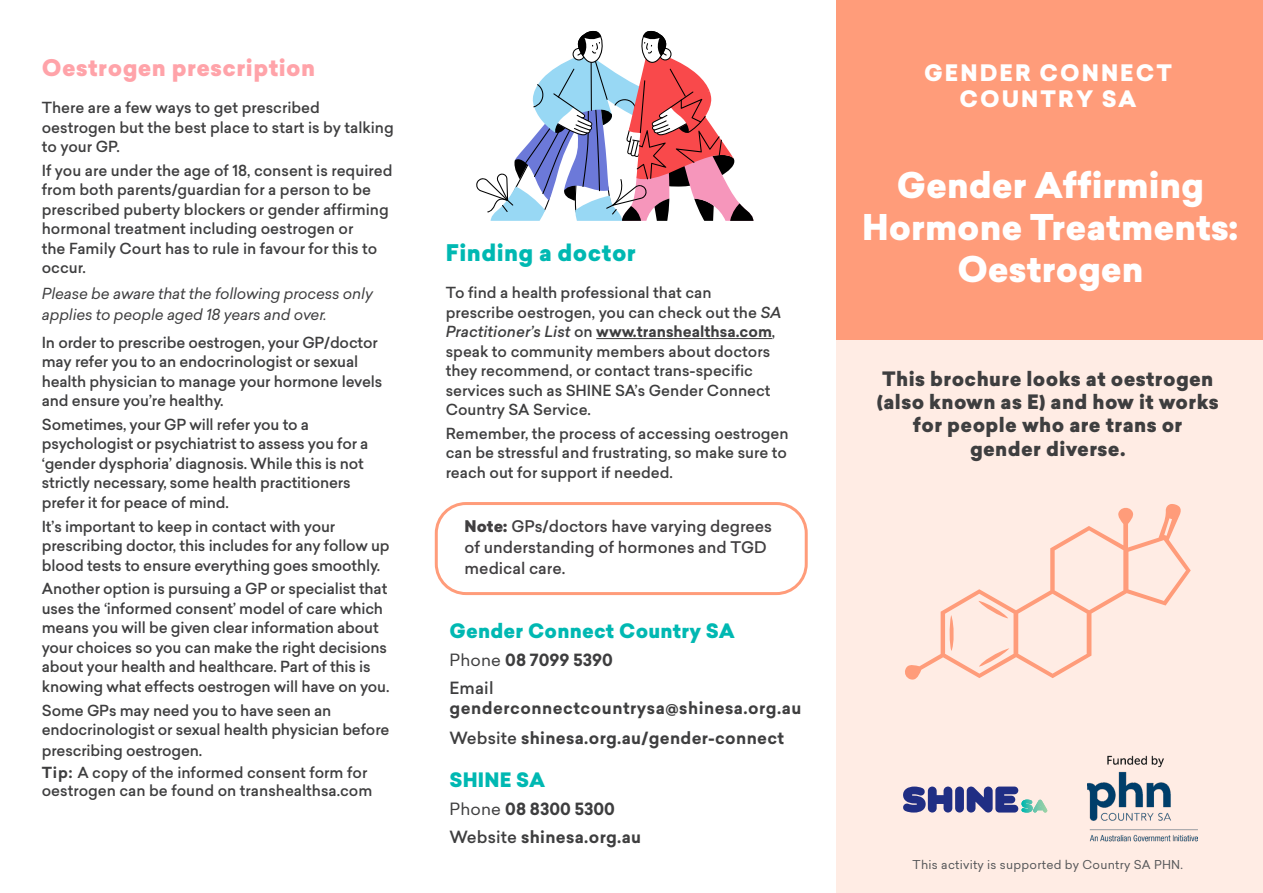
<style>
.page{position:relative;width:1263px;height:893px;background:#fff}
.page>*{position:absolute;margin:0;border:0;box-sizing:border-box;transform-origin:0 0}
._01_Cover_Title{font:900 34.8px "Sailec";color:#fff}
.Sub-heading{font:900 22.5px "Sailec";letter-spacing:.02em;color:#ffa3a9}
.Sub-heading-2{font:900 22.5px "Sailec";letter-spacing:.02em;color:#00b8b2}
._01_Cover_Title-2{font:900 22.2px/26.7px "Sailec";letter-spacing:.09em;color:#fff;text-align:center}
._01_Cover_Title-3{font:900 19.5px/23.4px "Sailec";letter-spacing:.02em;color:#3e3e3f;text-align:center}
.Body_Text__dark{font:900 19.5px "Sailec";letter-spacing:.01em;color:#00b8b2}
.Body_Text__Light{font:900 19.5px "Sailec";letter-spacing:.01em;color:#00b8b2}
.Body_Text__Light-2{font:700 16.5px/19.8px "Sailec";letter-spacing:.02em;color:#3e3e3f}
.Body_Text__dark-2{font:700 16.5px "Sailec";color:#3e3e3f}
.Body_Text__Light-3{font:700 16.5px "Sailec";color:#3e3e3f}
.Paragraph_Style_4{font:500 15.75px/21px "Sailec";color:#413f41}
.Paragraph_Style_6{font:500 15px/19.5px "Sailec";letter-spacing:-.01em;color:#3e3e3f}
.Paragraph_Style_3{font:italic 15px/21px "Sailec";letter-spacing:-.01em;color:#3e3e3f}
.Paragraph_Style_3-2{font:500 15px/18px "Sailec";color:#3e3e3f}
.t1{font:12px "Sailec";letter-spacing:.02em;color:#57585a}
.s1{font-weight:700}
.s2{font-style:italic}
.s3{font-weight:900}
.s4{font-weight:400}
.s5{font-weight:500}
</style>
<div class="page">
<div style="left:837px;top:339px;width:426px;height:554px;background:#ffece4"></div>
<div style="left:837px;top:0;width:426px;height:339px;background:#ff9c7a"></div>
<hr style="left:596px;top:338px;width:176px;height:1px;background:#3e3e3f">
<div style="left:435px;top:502px;width:373px;height:93px;border:3px solid #ff9c7a;border-radius:30px"></div>
<svg style="left:476px;top:30px;width:278px;height:191px"></svg>
<div style="left:955px;top:786px;width:9px;height:26px;background:#202e84;border-radius:4px"></div>
<svg style="left:903px;top:786px;width:49px;height:26px"></svg>
<svg style="left:967px;top:786px;width:80px;height:26px"></svg>
<img style="left:1088px;top:755px;width:109px;height:87px">
<svg style="left:905px;top:504px;width:286px;height:176px"></svg>
<svg style="left:978px;top:601px;width:30px;height:17px"></svg>
<svg style="left:979px;top:648px;width:30px;height:19px"></svg>
<svg style="left:949px;top:615px;width:5px;height:36px"></svg>
<p class="Sub-heading" style="left:42px;top:52px;width:275px">Oestrogen prescription</p>
<p class="Paragraph_Style_6" style="left:42px;top:98px;width:353px">There are a few ways to get prescribed oestrogen but the best place to start is by talking to your GP.</p>
<p class="Paragraph_Style_6" style="left:42px;top:161px;width:352px">If you are under the age of 18, consent is required from both parents/guardian for a person to be prescribed puberty blockers or gender affirming hormonal treatment including oestrogen or<br>the Family Court has to rule in favour for this to occur.</p>
<p class="Paragraph_Style_3" style="left:42px;top:282px;width:333px">Please be aware that the following process only applies to people aged 18 years and over.</p>
<p class="Paragraph_Style_6" style="left:42px;top:332px;width:342px">In order to prescribe oestrogen, your GP/doctor may refer you to an endocrinologist or sexual health physician to manage your hormone levels and ensure you’re healthy.</p>
<p class="Paragraph_Style_6" style="left:42px;top:415px;width:328px">Sometimes, your GP will refer you to a psychologist or psychiatrist to assess you for a ‘gender dysphoria’ diagnosis. While this is not strictly necessary, some health practitioners prefer it for peace of mind.</p>
<p class="Paragraph_Style_6" style="left:42px;top:516px;width:349px">It’s important to keep in contact with your prescribing doctor, this includes for any follow up blood tests to ensure everything goes smoothly.</p>
<p class="Paragraph_Style_6" style="left:42px;top:579px;width:349px">Another option is pursuing a GP or specialist that uses the ‘informed consent’ model of care which means you will be given clear information about your choices so you can make the right decisions about your health and healthcare. Part of this is knowing what effects oestrogen will have on you.</p>
<p class="Paragraph_Style_6" style="left:42px;top:700px;width:349px">Some GPs may need you to have seen an endocrinologist or sexual health physician before</p>
<p class="Paragraph_Style_6" style="left:42px;top:741px;width:162px">prescribing oestrogen.</p>
<p class="Paragraph_Style_3-2" style="left:42px;top:764px;width:332px"><span class="s1">Tip:</span> A copy of the informed consent form for oestrogen can be found on transhealthsa.com</p>
<p class="Sub-heading-2" style="left:446px;top:237px;width:192px">Finding a doctor</p>
<p class="Paragraph_Style_6" style="left:446px;top:283px;width:337px">To find a health professional that can prescribe oestrogen, you can check out the <span class="s2">SA Practitioner’s List</span> on <span class="s1">www.transhealthsa.com</span>, speak to community members about doctors they recommend, or contact trans-specific services such as SHINE SA’s Gender Connect Country SA Service.</p>
<p class="Paragraph_Style_6" style="left:446px;top:424px;width:344px;text-align:justify">Remember, the process of accessing oestrogen can be stressful and frustrating, so make sure to reach out for support if needed.</p>
<p class="Paragraph_Style_4" style="left:465px;top:516px;width:309px"><span class="s3">Note:</span> GPs/doctors have varying degrees of understanding of hormones and TGD medical care.</p>
<p class="Body_Text__dark" style="left:449px;top:616px;width:287px">Gender Connect Country SA</p>
<p class="Body_Text__dark-2" style="left:449px;top:648px;width:165px"><span class="s4">Phone</span> 08 7099 5390</p>
<p class="Body_Text__Light-2" style="left:449px;top:679px;width:353px"><span class="s5">Email </span>genderconnectcountrysa@shinesa.org.au</p>
<p class="Body_Text__Light-2" style="left:449px;top:729px;width:336px"><span class="s5">Website</span> shinesa.org.au/gender-connect</p>
<p class="Body_Text__Light" style="left:449px;top:766px;width:97px">SHINE SA</p>
<p class="Body_Text__Light-3" style="left:449px;top:797px;width:167px"><span class="s4">Phone</span> 08 8300 5300</p>
<p class="Body_Text__Light-2" style="left:449px;top:828px;width:193px"><span class="s5">Website</span> shinesa.org.au</p>
<p class="_01_Cover_Title-2" style="left:924px;top:60px;width:249px">GENDER CONNECT<br>COUNTRY SA</p>
<p class="_01_Cover_Title" style="left:897px;top:160px;width:308px">Gender Affirming</p>
<p class="_01_Cover_Title" style="left:862px;top:202px;width:378px">Hormone Treatments:</p>
<p class="_01_Cover_Title" style="left:957px;top:244px;width:187px">Oestrogen</p>
<p class="_01_Cover_Title-3" style="left:877px;top:367px;width:343px">This brochure looks at oestrogen (also known as E) and how it works for people who are trans or gender diverse.</p>
<p class="t1" style="left:913px;top:857px;width:272px">This activity is supported by Country SA PHN.</p>
</div>
